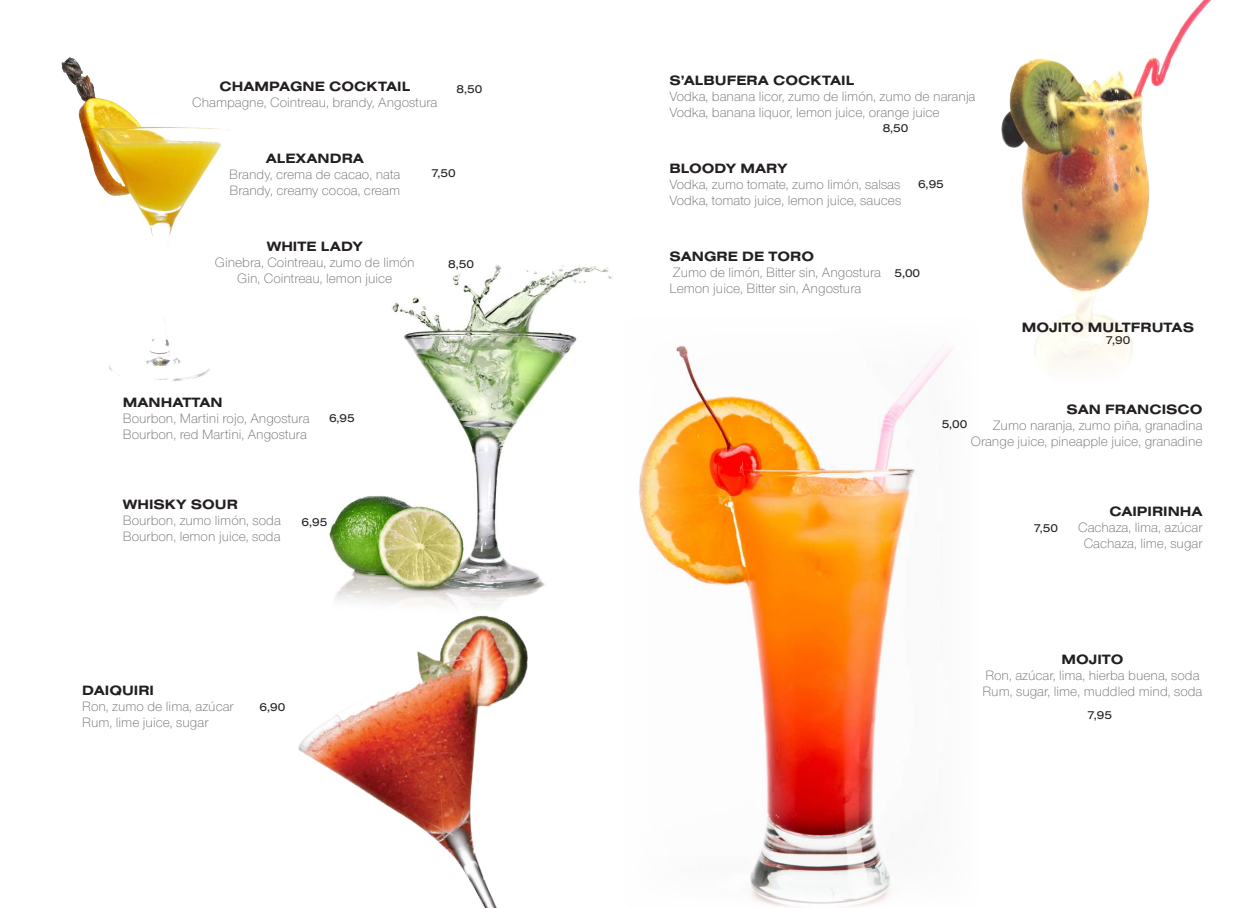
<style>
.page{position:relative;width:1248px;height:908px;background:#fff}
.page>*{position:absolute;margin:0;border:0;box-sizing:border-box;transform-origin:0 0}
.t1{font:14px/16px "Nimbus San Nov T Ligh";color:#656568}
.t2{font:14px "Nimbus San T Bold Exte";color:#231f20}
.t3{font:12px "Nimbus San T Regu Exte";color:#231f20}
</style>
<div class="page">
<img style="left:1001px;top:0;width:211px;height:366px">
<img style="left:61px;top:57px;width:169px;height:324px">
<img style="left:639px;top:345px;width:314px;height:562px">
<img style="left:326px;top:264px;width:287px;height:324px">
<img style="left:298px;top:588px;width:242px;height:319px">
<p class="t2" style="left:219px;top:78px;width:192px">CHAMPAGNE COCKTAIL</p>
<p class="t1" style="left:192px;top:94px;width:247px">Champagne, Cointreau, brandy, Angostura</p>
<p class="t3" style="left:456px;top:82px;width:27px">8,50</p>
<p class="t2" style="left:266px;top:150px;width:100px">ALEXANDRA</p>
<p class="t1" style="left:229px;top:166px;width:172px">Brandy, crema de cacao, nata<br>Brandy, creamy cocoa, cream</p>
<p class="t2" style="left:267px;top:238px;width:97px">WHITE LADY</p>
<p class="t1" style="left:215px;top:254px;width:201px;text-align:center">Ginebra, Cointreau, zumo de limón<br>Gin, Cointreau, lemon juice</p>
<p class="t3" style="left:431px;top:166px;width:26px">7,50</p>
<p class="t3" style="left:448px;top:257px;width:27px">8,50</p>
<p class="t2" style="left:123px;top:394px;width:101px">MANHATTAN</p>
<p class="t1" style="left:123px;top:410px;width:188px">Bourbon, Martini rojo, Angostura<br>Bourbon, red Martini, Angostura</p>
<p class="t3" style="left:329px;top:411px;width:27px">6,95</p>
<p class="t2" style="left:123px;top:496px;width:116px">WHISKY SOUR</p>
<p class="t1" style="left:123px;top:512px;width:159px">Bourbon, zumo limón, soda<br>Bourbon, lemon juice, soda</p>
<p class="t3" style="left:301px;top:514px;width:27px">6,95</p>
<p class="t2" style="left:82px;top:682px;width:73px">DAIQUIRI</p>
<p class="t1" style="left:82px;top:698px;width:153px">Ron, zumo de lima, azúcar<br>Rum, lime juice, sugar</p>
<p class="t3" style="left:259px;top:700px;width:27px">6,90</p>
<p class="t2" style="left:669px;top:73px;width:186px">S’ALBUFERA COCKTAIL</p>
<p class="t1" style="left:669px;top:88px;width:307px">Vodka, banana licor, zumo de limón, zumo de naranja<br>Vodka, banana liquor, lemon juice, orange juice</p>
<p class="t3" style="left:882px;top:121px;width:27px">8,50</p>
<p class="t2" style="left:669px;top:161px;width:120px">BLOODY MARY</p>
<p class="t1" style="left:669px;top:176px;width:233px">Vodka, zumo tomate, zumo limón, salsas<br>Vodka, tomato juice, lemon juice, sauces</p>
<p class="t3" style="left:917px;top:177px;width:27px">6,95</p>
<p class="t2" style="left:669px;top:249px;width:146px">SANGRE DE TORO</p>
<p class="t1" style="left:669px;top:264px;width:213px">Zumo de limón, Bitter sin, Angostura<br>Lemon juice, Bitter sin, Angostura</p>
<p class="t3" style="left:894px;top:266px;width:27px">5,00</p>
<p class="t2" style="left:1021px;top:319px;width:174px">MOJITO MULTFRUTAS</p>
<p class="t3" style="left:1105px;top:333px;width:26px">7,90</p>
<p class="t2" style="left:1066px;top:401px;width:138px">SAN FRANCISCO</p>
<p class="t1" style="left:970px;top:417px;width:233px;text-align:right">Zumo naranja, zumo piña, granadina<br>Orange juice, pineapple juice, granadine</p>
<p class="t3" style="left:941px;top:416px;width:27px">5,00</p>
<p class="t3" style="left:1033px;top:520px;width:26px">7,50</p>
<p class="t2" style="left:1109px;top:503px;width:95px">CAIPIRINHA</p>
<p class="t1" style="left:1077px;top:519px;width:126px;text-align:center">Cachaza, lima, azúcar<br>Cachaza, lime, sugar</p>
<p class="t2" style="left:1061px;top:651px;width:63px">MOJITO</p>
<p class="t1" style="left:982px;top:666px;width:221px">Ron, azúcar, lima, hierba buena, soda<br>Rum, sugar, lime, muddled mind, soda</p>
<p class="t3" style="left:1087px;top:707px;width:26px">7,95</p>
</div>
